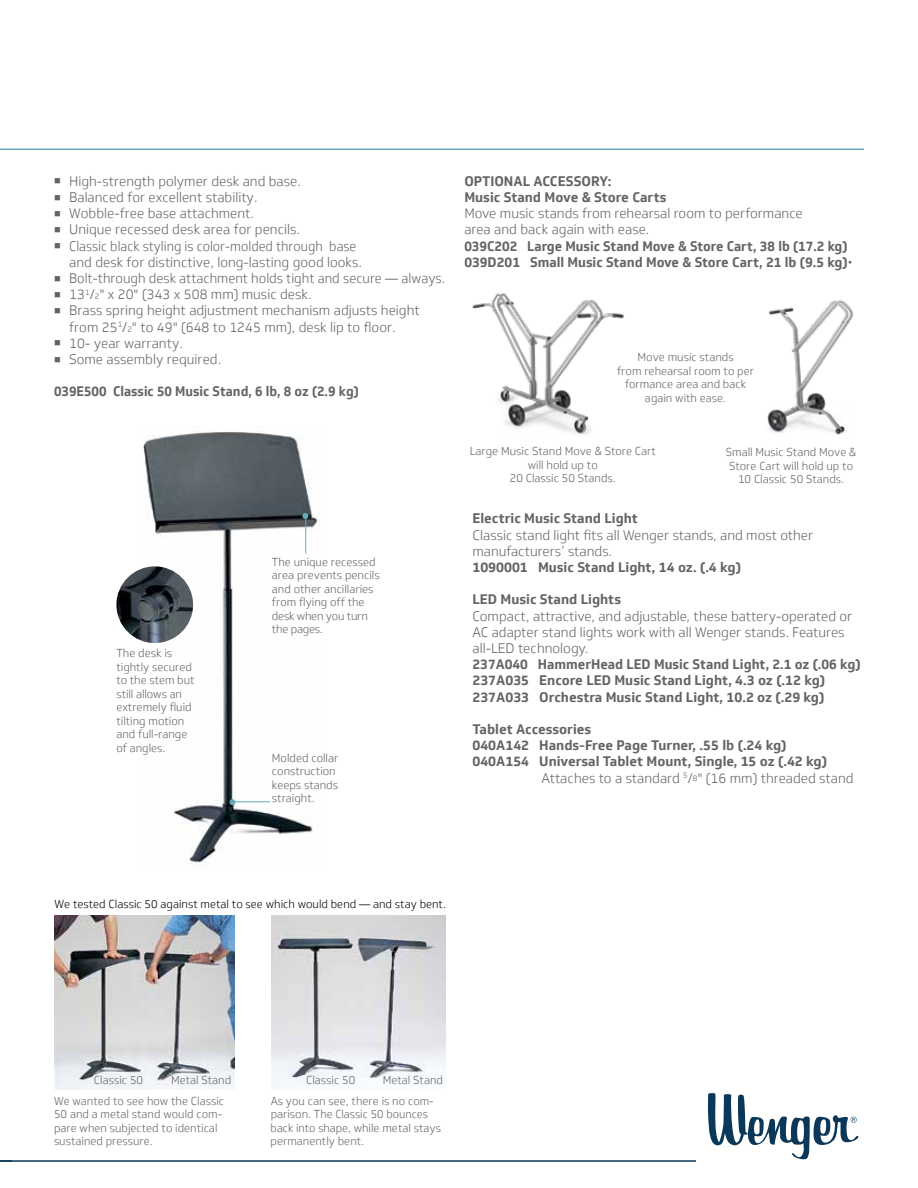
<style>
.page{position:relative;width:918px;height:1188px;background:#fff}
.page>*{position:absolute;margin:0;border:0;box-sizing:border-box;transform-origin:0 0}
.t1{font:300 13.5px/16.2px "Soleto";color:#636466}
.t2{font:700 13.5px/16.2px "Soleto";color:#636466}
.t3{font:700 13.5px/16.2px "Soleto";color:#636466;scale:.96 1}
.t4{font:300 13.5px/16.2px "Soleto";color:#636466;scale:.95 1}
.t5{font:700 13.5px "Soleto";color:#636466;scale:.95 1}
.t6{font:300 11.25px/13.5px "Soleto";color:#636466}
.t7{font:300 11.25px "Soleto";color:#000}
.s1{font-size:7.8px}
.s2{font-weight:300}
</style>
<div class="page">
<svg style="left:708px;top:1093px;width:150px;height:66px"></svg>
<hr style="left:0;top:1160px;width:696px;height:2px;background:#0b3758">
<svg style="left:0;top:1160px;width:12px;height:2px"></svg>
<hr style="left:0;top:148px;width:864px;height:2px;background:#67abbb">
<img style="left:55px;top:915px;width:180px;height:174px">
<img style="left:272px;top:915px;width:174px;height:174px">
<img style="left:472px;top:292px;width:152px;height:143px">
<img style="left:767px;top:300px;width:87px;height:135px">
<img style="left:143px;top:432px;width:177px;height:435px">
<img style="left:116px;top:566px;width:77px;height:77px;border-radius:38px">
<hr style="left:232px;top:801px;width:38px;height:1px;background:#67abbb">
<svg style="left:229px;top:799px;width:6px;height:6px"></svg>
<hr style="left:305px;top:516px;width:1px;height:38px;background:#67abbb">
<svg style="left:302px;top:513px;width:6px;height:6px"></svg>
<p class="t1" style="left:54px;top:173px;width:249px">■ High-strength polymer desk and base.</p>
<p class="t1" style="left:54px;top:189px;width:205px">■ Balanced for excellent stability.</p>
<p class="t1" style="left:54px;top:206px;width:202px">■ Wobble-free base attachment.</p>
<p class="t1" style="left:54px;top:222px;width:248px">■ Unique recessed desk area for pencils.</p>
<p class="t4" style="left:69px;top:238px;width:310px;text-indent:-15px">■ Classic black styling is color-molded through base and desk for distinctive, long-lasting good looks.</p>
<p class="t1" style="left:54px;top:270px;width:393px">■ Bolt-through desk attachment holds tight and secure — always.</p>
<p class="t1" style="left:54px;top:287px;width:259px">■ 13<sup>1</sup>/<span class="s1">2</span>" x 20" (343 x 508 mm) music desk.</p>
<p class="t1" style="left:69px;top:303px;width:352px;text-indent:-15px">■ Brass spring height adjustment mechanism adjusts height from 25<sup>1</sup>/<span class="s1">2</span>" to 49" (648 to 1245 mm), desk lip to floor.</p>
<p class="t1" style="left:54px;top:335px;width:131px">■ 10- year warranty.</p>
<p class="t1" style="left:54px;top:351px;width:169px">■ Some assembly required.</p>
<p class="t5" style="left:54px;top:383px;width:322px">039E500 Classic 50 Music Stand, 6 lb, 8 oz (2.9 kg)</p>
<p class="t6" style="left:116px;top:646px;width:80px">The desk is tightly secured to the stem but still allows an extremely fluid tilting motion and full-range of angles.</p>
<p class="t6" style="left:272px;top:555px;width:109px">The unique recessed area prevents pencils and other ancillaries from flying off the desk when you turn the pages.</p>
<p class="t6" style="left:272px;top:751px;width:68px">Molded collar construction keeps stands straight.</p>
<p class="t2" style="left:464px;top:173px;width:204px">OPTIONAL ACCESSORY:<br>Music Stand Move &amp; Store Carts</p>
<p class="t1" style="left:464px;top:206px;width:340px">Move music stands from rehearsal room to performance area and back again with ease.</p>
<p class="t3" style="left:464px;top:238px;width:406px">039C202 Large Music Stand Move &amp; Store Cart, 38 lb (17.2 kg)<br>039D201 Small Music Stand Move &amp; Store Cart, 21 lb (9.5 kg)<span class="s2">•</span></p>
<p class="t6" style="left:617px;top:351px;width:138px;text-align:center">Move music stands<br>from rehearsal room to per formance area and back again with ease.</p>
<p class="t6" style="left:470px;top:445px;width:188px;text-align:center">Large Music Stand Move &amp; Store Cart will hold up to<br>20 Classic 50 Stands.</p>
<p class="t6" style="left:726px;top:446px;width:132px;text-align:center">Small Music Stand Move &amp;<br>Store Cart will hold up to<br>10 Classic 50 Stands.</p>
<p class="t2" style="left:473px;top:511px;width:167px">Electric Music Stand Light</p>
<p class="t1" style="left:473px;top:527px;width:342px">Classic stand light fits all Wenger stands, and most other manufacturers’ stands.</p>
<p class="t2" style="left:473px;top:559px;width:270px">1090001 Music Stand Light, 14 oz. (.4 kg)</p>
<p class="t2" style="left:473px;top:592px;width:150px">LED Music Stand Lights</p>
<p class="t1" style="left:473px;top:608px;width:381px">Compact, attractive, and adjustable, these battery-operated or<br>AC adapter stand lights work with all Wenger stands. Features all-LED technology.</p>
<p class="t2" style="left:472px;top:656px;width:390px">237A040 HammerHead LED Music Stand Light, 2.1 oz (.06 kg)<br>237A035 Encore LED Music Stand Light, 4.3 oz (.12 kg)<br>237A033 Orchestra Music Stand Light, 10.2 oz (.29 kg)</p>
<p class="t2" style="left:472px;top:721px;width:120px">Tablet Accessories</p>
<p class="t2" style="left:472px;top:737px;width:316px">040A142 Hands-Free Page Turner, .55 lb (.24 kg)</p>
<p class="t2" style="left:472px;top:754px;width:356px">040A154 Universal Tablet Mount, Single, 15 oz (.42 kg)</p>
<p class="t1" style="left:541px;top:770px;width:314px">Attaches to a standard <sup>5</sup>/<span class="s1">8</span>" (16 mm) threaded stand</p>
<p class="t7" style="left:55px;top:898px;width:393px">We tested Classic 50 against metal to see which would bend — and stay bent.</p>
<p class="t6" style="left:94px;top:1073px;width:51px">Classic 50</p>
<p class="t6" style="left:171px;top:1073px;width:62px">Metal Stand</p>
<p class="t6" style="left:306px;top:1073px;width:51px">Classic 50</p>
<p class="t6" style="left:383px;top:1073px;width:62px">Metal Stand</p>
<p class="t6" style="left:54px;top:1094px;width:172px">We wanted to see how the Classic<br>50 and a metal stand would com&shy;pare when subjected to identical sustained pressure.</p>
<p class="t6" style="left:271px;top:1094px;width:172px">As you can see, there is no com&shy;parison. The Classic 50 bounces back into shape, while metal stays permanently bent.</p>
</div>
